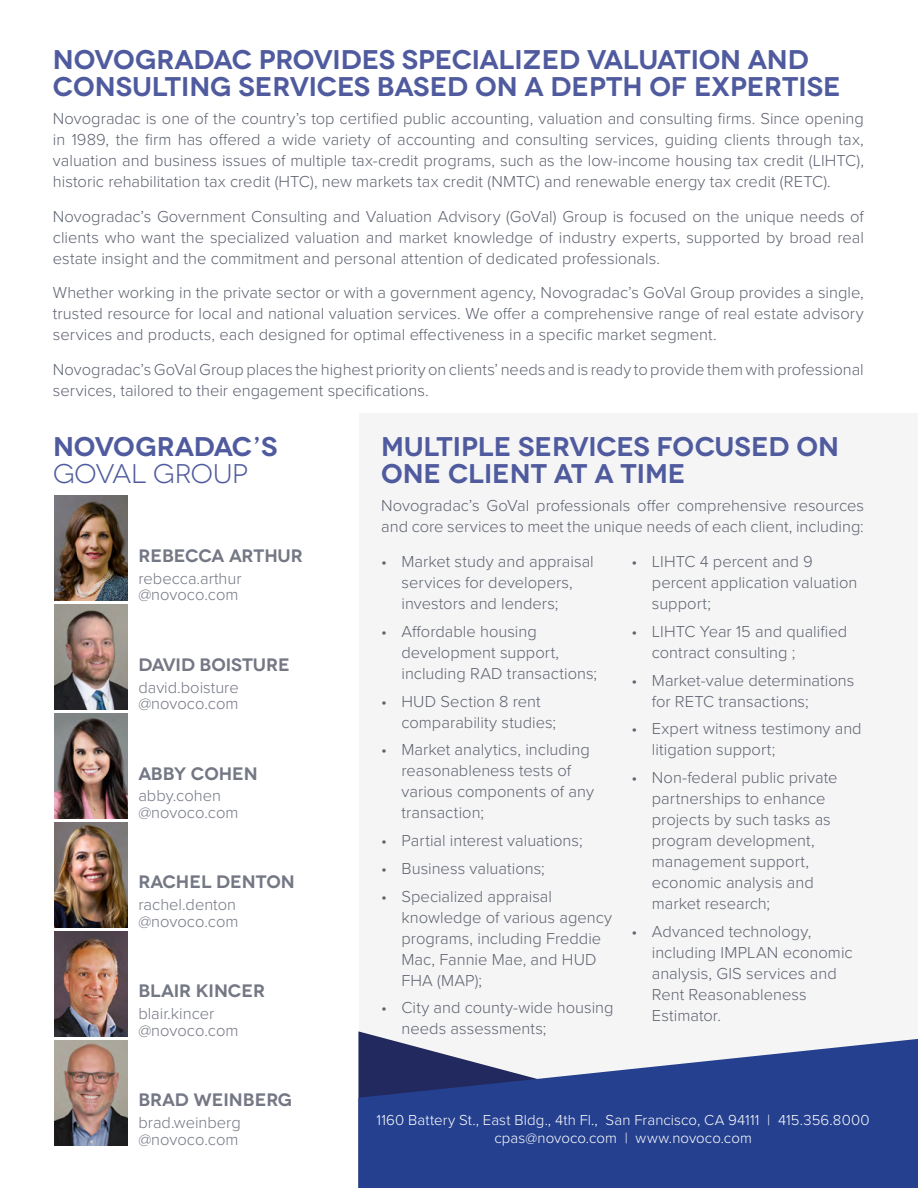
<style>
.page{position:relative;width:918px;height:1188px;background:#fff}
.page>*{position:absolute;margin:0;border:0;box-sizing:border-box;transform-origin:0 0}
.t1{font:600 27px/27px "Novecentowide";letter-spacing:-.005em;color:#4f5b9e}
.t2{font:27px "Novecentowide";letter-spacing:-.01em;color:#4f5b9e}
.t3{font:600 18px "Novecentowide";color:#747784}
.t4{font:300 16.5px/21px "Proxima Nova";color:#5e6370}
.t5{font:300 16.5px/16.5px "Proxima Nova";color:#747784}
.t6{font:300 15px/18px "Proxima Nova";letter-spacing:.005em;color:#fff;text-align:center}
</style>
<div class="page">
<div style="left:359px;top:413px;width:559px;height:684px;background:#f1f2f2"></div>
<svg style="left:358px;top:1039px;width:560px;height:149px;background:#415799"></svg>
<img style="left:55px;top:1040px;width:73px;height:105px">
<img style="left:55px;top:604px;width:73px;height:105px">
<img style="left:55px;top:822px;width:73px;height:105px">
<img style="left:55px;top:931px;width:73px;height:105px">
<img style="left:55px;top:495px;width:73px;height:106px">
<img style="left:55px;top:713px;width:73px;height:105px">
<h1 class="t1" style="left:53px;top:47px;width:789px">NOVOGRADAC PROVIDES SPECIALIZED VALUATION AND<br>CONSULTING SERVICES BASED ON A DEPTH OF EXPERTISE</h1>
<p class="t4" style="left:53px;top:107px;width:813px;text-align:justify">Novogradac is one of the country’s top certified public accounting, valuation and consulting firms. Since opening in 1989, the firm has offered a wide variety of accounting and consulting services, guiding clients through tax, valuation and business issues of multiple tax-credit programs, such as the low-income housing tax credit (LIHTC), historic rehabilitation tax credit (HTC), new markets tax credit (NMTC) and renewable energy tax credit (RETC).</p>
<p class="t4" style="left:53px;top:205px;width:813px;text-align:justify">Novogradac’s Government Consulting and Valuation Advisory (GoVal) Group is focused on the unique needs of clients who want the specialized valuation and market knowledge of industry experts, supported by broad real estate insight and the commitment and personal attention of dedicated professionals.</p>
<p class="t4" style="left:53px;top:281px;width:812px;text-align:justify">Whether working in the private sector or with a government agency, Novogradac’s GoVal Group provides a single, trusted resource for local and national valuation services. We offer a comprehensive range of real estate advisory services and products, each designed for optimal effectiveness in a specific market segment.</p>
<p class="t4" style="left:53px;top:358px;width:812px">Novogradac’s GoVal Group places the highest priority on clients’ needs and is ready to provide them with professional services, tailored to their engagement specifications.</p>
<h1 class="t1" style="left:381px;top:433px;width:459px">MULTIPLE SERVICES FOCUSED ON<br>ONE CLIENT AT A TIME</h1>
<p class="t4" style="left:381px;top:494px;width:484px">Novogradac’s GoVal professionals offer comprehensive resources and core services to meet the unique needs of each client, including:</p>
<p class="t4" style="left:401px;top:550px;width:194px;text-indent:-20px">• Market study and appraisal services for developers, investors and lenders;</p>
<p class="t4" style="left:401px;top:620px;width:197px;text-indent:-20px">• Affordable housing development support, including RAD transactions;</p>
<p class="t4" style="left:401px;top:690px;width:156px;text-indent:-20px">• HUD Section 8 rent comparability studies;</p>
<p class="t4" style="left:401px;top:738px;width:194px;text-indent:-20px">• Market analytics, including reasonableness tests of various components of any transaction;</p>
<p class="t4" style="left:381px;top:829px;width:203px">• Partial interest valuations;</p>
<p class="t4" style="left:381px;top:857px;width:165px">• Business valuations;</p>
<p class="t4" style="left:401px;top:885px;width:212px;text-indent:-20px">• Specialized appraisal knowledge of various agency programs, including Freddie<br>Mac, Fannie Mae, and HUD<br>FHA (MAP);</p>
<p class="t4" style="left:401px;top:996px;width:214px;text-indent:-20px">• City and county-wide housing needs assessments;</p>
<h1 class="t1" style="left:53px;top:433px;width:226px">NOVOGRADAC’S</h1>
<h1 class="t2" style="left:53px;top:458px;width:196px">GOVAL GROUP</h1>
<p class="t3" style="left:138px;top:544px;width:166px">REBECCA ARTHUR</p>
<p class="t5" style="left:138px;top:569px;width:105px">rebecca.arthur @novoco.com</p>
<p class="t4" style="left:652px;top:550px;width:207px;text-indent:-20px">• LIHTC 4 percent and 9 percent application valuation support;</p>
<p class="t4" style="left:652px;top:620px;width:197px;text-indent:-20px">• LIHTC Year 15 and qualified contract consulting ;</p>
<p class="t4" style="left:652px;top:669px;width:204px;text-indent:-20px">• Market-value determinations for RETC transactions;</p>
<p class="t4" style="left:652px;top:717px;width:211px;text-indent:-20px">• Expert witness testimony and litigation support;</p>
<p class="t4" style="left:652px;top:766px;width:187px;text-indent:-20px">• Non-federal public private partnerships to enhance projects by such tasks as program development, management support, economic analysis and market research;</p>
<p class="t4" style="left:652px;top:920px;width:202px;text-indent:-20px">• Advanced technology, including IMPLAN economic analysis, GIS services and<br>Rent Reasonableness<br>Estimator.</p>
<p class="t3" style="left:138px;top:653px;width:153px">DAVID BOISTURE</p>
<p class="t5" style="left:138px;top:678px;width:102px">david.boisture @novoco.com</p>
<p class="t3" style="left:138px;top:762px;width:121px">ABBY COHEN</p>
<p class="t5" style="left:138px;top:787px;width:102px">abby.cohen @novoco.com</p>
<p class="t3" style="left:138px;top:871px;width:158px">RACHEL DENTON</p>
<p class="t5" style="left:138px;top:896px;width:102px">rachel.denton @novoco.com</p>
<p class="t3" style="left:138px;top:980px;width:128px">BLAIR KINCER</p>
<p class="t5" style="left:138px;top:1005px;width:102px">blair.kincer @novoco.com</p>
<p class="t3" style="left:138px;top:1089px;width:155px">BRAD WEINBERG</p>
<p class="t5" style="left:138px;top:1114px;width:104px">brad.weinberg @novoco.com</p>
<p class="t6" style="left:377px;top:1110px;width:495px">1160 Battery St., East Bldg., 4th Fl., San Francisco, CA 94111 | 415.356.8000 cpas@novoco.com | www.novoco.com</p>
</div>
